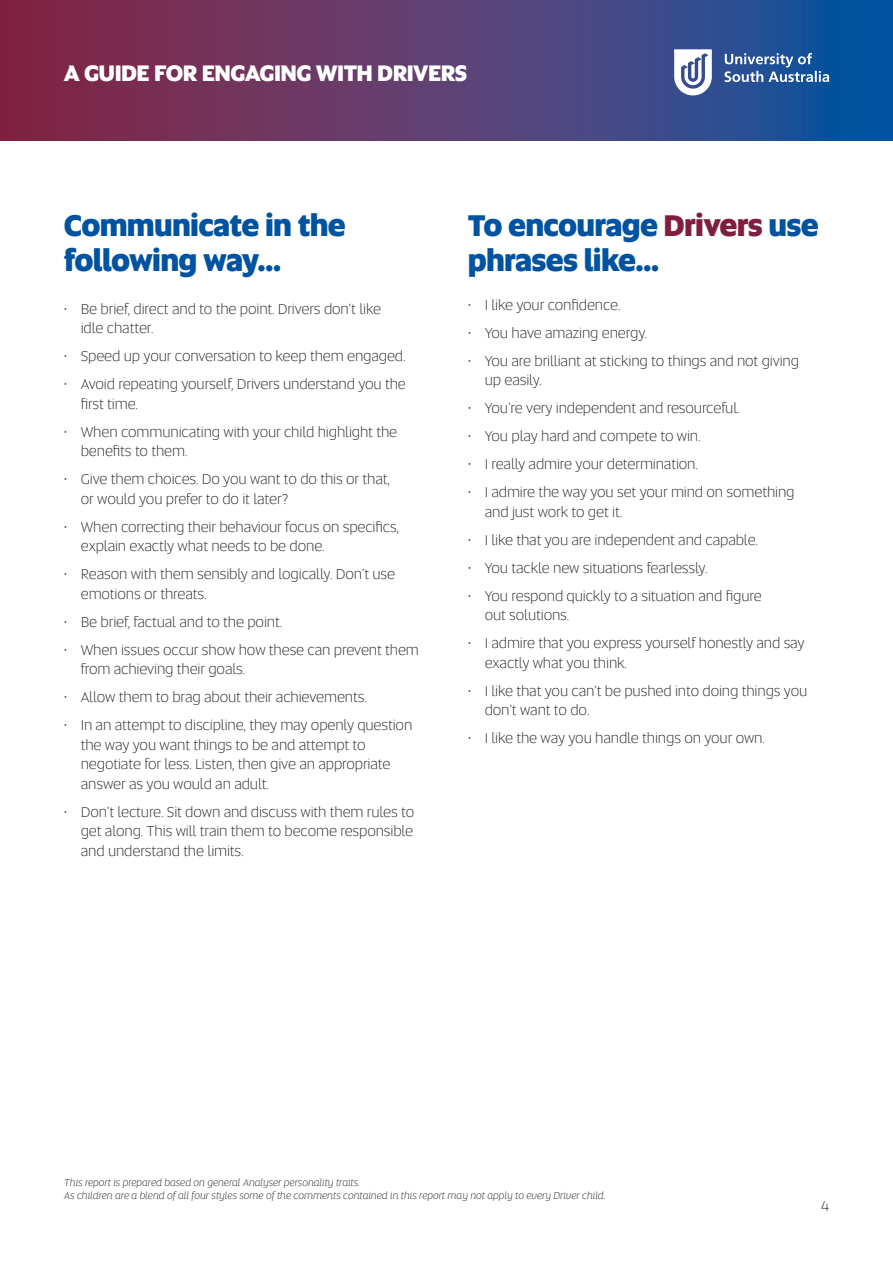
<style>
.page{position:relative;width:893px;height:1263px;background:#fff}
.page>*{position:absolute;margin:0;border:0;box-sizing:border-box;transform-origin:0 0}
.t1{font:800 30px/34.5px "Altis Uni SA";letter-spacing:-.025em;color:#0053a0}
.t2{font:800 22.5px "Altis Uni SA";letter-spacing:-.025em;color:#fff}
.t3{font:300 15px/19.5px "Altis Uni SA";letter-spacing:-.01em;color:#231f20}
.t4{font:italic 300 10.5px/13.5px "Altis Uni SA";letter-spacing:-.01em;color:#231f20}
.s1{color:#801e3d}
</style>
<div class="page">
<svg style="left:0;top:0;width:893px;height:140px;background:#543e71"></svg>
<svg style="left:724px;top:53px;width:105px;height:29px;background:#557cb1"></svg>
<svg style="left:674px;top:49px;width:38px;height:46px"></svg>
<h2 class="t2" style="left:64px;top:56px;width:405px">A GUIDE FOR ENGAGING WITH DRIVERS</h2>
<h1 class="t1" style="left:64px;top:207px;width:283px">Communicate in the following way…</h1>
<p class="t3" style="left:81px;top:299px;width:302px;text-indent:-17px">• Be brief, direct and to the point. Drivers don’t like idle chatter.</p>
<p class="t3" style="left:64px;top:346px;width:343px">• Speed up your conversation to keep them engaged.</p>
<p class="t3" style="left:81px;top:374px;width:327px;text-indent:-17px">• Avoid repeating yourself, Drivers understand you the first time.</p>
<p class="t3" style="left:81px;top:422px;width:318px;text-indent:-17px">• When communicating with your child highlight the benefits to them.</p>
<p class="t3" style="left:81px;top:469px;width:310px;text-indent:-17px">• Give them choices. Do you want to do this or that, or would you prefer to do it later?</p>
<p class="t3" style="left:81px;top:517px;width:320px;text-indent:-17px">• When correcting their behaviour focus on specifics, explain exactly what needs to be done.</p>
<p class="t3" style="left:81px;top:564px;width:316px;text-indent:-17px">• Reason with them sensibly and logically. Don’t use emotions or threats.</p>
<p class="t3" style="left:64px;top:612px;width:220px">• Be brief, factual and to the point.</p>
<p class="t3" style="left:81px;top:640px;width:340px;text-indent:-17px">• When issues occur show how these can prevent them from achieving their goals.</p>
<p class="t3" style="left:64px;top:687px;width:304px">• Allow them to brag about their achievements.</p>
<p class="t3" style="left:81px;top:715px;width:333px;text-indent:-17px">• In an attempt to discipline, they may openly question the way you want things to be and attempt to negotiate for less. Listen, then give an appropriate answer as you would an adult.</p>
<p class="t3" style="left:81px;top:802px;width:335px;text-align:justify;text-indent:-17px">• Don’t lecture. Sit down and discuss with them rules to get along. This will train them to become responsible and understand the limits.</p>
<h1 class="t1" style="left:468px;top:207px;width:352px">To encourage <span class="s1">Drivers</span> use phrases like…</h1>
<p class="t3" style="left:468px;top:294px;width:154px">• I like your confidence.</p>
<p class="t3" style="left:468px;top:322px;width:181px">• You have amazing energy.</p>
<p class="t3" style="left:485px;top:350px;width:316px;text-indent:-17px">• You are brilliant at sticking to things and not giving up easily.</p>
<p class="t3" style="left:468px;top:398px;width:273px">• You’re very independent and resourceful.</p>
<p class="t3" style="left:468px;top:426px;width:234px">• You play hard and compete to win.</p>
<p class="t3" style="left:468px;top:454px;width:232px">• I really admire your determination.</p>
<p class="t3" style="left:485px;top:482px;width:311px;text-indent:-17px">• I admire the way you set your mind on something and just work to get it.</p>
<p class="t3" style="left:468px;top:529px;width:292px">• I like that you are independent and capable.</p>
<p class="t3" style="left:468px;top:557px;width:241px">• You tackle new situations fearlessly.</p>
<p class="t3" style="left:485px;top:585px;width:278px;text-indent:-17px">• You respond quickly to a situation and figure out solutions.</p>
<p class="t3" style="left:485px;top:633px;width:321px;text-indent:-17px">• I admire that you express yourself honestly and say exactly what you think.</p>
<p class="t3" style="left:485px;top:680px;width:324px;text-indent:-17px">• I like that you can’t be pushed into doing things you don’t want to do.</p>
<p class="t3" style="left:468px;top:728px;width:299px">• I like the way you handle things on your own.</p>
<p class="t4" style="left:64px;top:1175px;width:542px">This report is prepared based on general Analyser personality traits.<br>As children are a blend of all four styles some of the comments contained in this report may not apply to every Driver child.</p>
<p class="t3" style="left:821px;top:1196px;width:9px">4</p>
</div>
